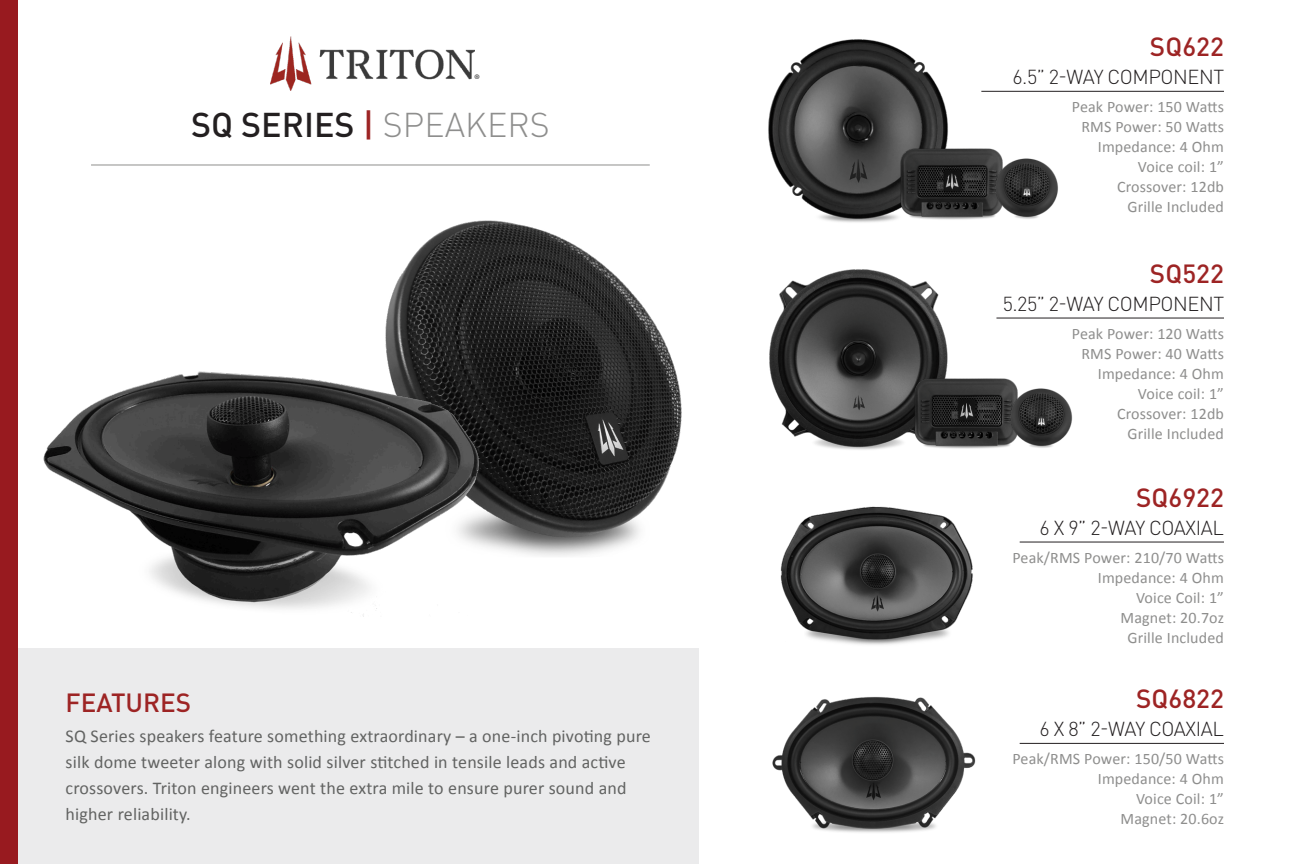
<style>
.page{position:relative;width:1296px;height:864px;background:#fff}
.page>*{position:absolute;margin:0;border:0;box-sizing:border-box;transform-origin:0 0}
.Page_Heading{font:500 34px "DIN Pro";color:#231f20}
.Part_Number_-_Left{font:500 26px "DIN Pro";color:#9d2424}
.Part_Heading_-_Left{font:300 20px "DIN Pro";letter-spacing:-.02em;color:#231f20}
.t1{font:18px/26px "Calibri";letter-spacing:.01em;color:#626362}
.Part_Specs_-_Left{font:16px "Calibri";letter-spacing:.01em;color:#8e8e8d}
.Page_Heading-2{font:14px "Myriad Pro";color:#3e3e3f}
.s1{color:#9d2424}
.s2{font-weight:300;color:#8e8e8d}
</style>
<div class="page">
<hr style="left:996px;top:318px;width:228px;height:1px;background:#231f20">
<hr style="left:981px;top:91px;width:243px;height:1px;background:#231f20">
<img style="left:769px;top:269px;width:179px;height:181px">
<img style="left:768px;top:39px;width:180px;height:184px">
<hr style="left:1020px;top:542px;width:204px;height:1px;background:#231f20">
<hr style="left:1020px;top:743px;width:204px;height:1px;background:#231f20">
<hr style="left:91px;top:164px;width:559px;height:1px;background:#8e8e8d">
<div style="left:14px;top:648px;width:685px;height:216px;background:#ebebec"></div>
<img style="left:780px;top:506px;width:193px;height:139px">
<img style="left:772px;top:696px;width:204px;height:137px">
<img style="left:385px;top:220px;width:297px;height:336px">
<img style="left:43px;top:369px;width:445px;height:248px">
<img style="left:914px;top:376px;width:103px;height:74px">
<img style="left:899px;top:147px;width:103px;height:73px">
<img style="left:1008px;top:387px;width:65px;height:63px">
<img style="left:993px;top:158px;width:65px;height:62px">
<div style="left:0;top:0;width:18px;height:864px;background:#981a1f"></div>
<img style="left:270px;top:36px;width:204px;height:55px">
<p class="Page_Heading-2" style="left:474px;top:71px;width:7px">®</p>
<p class="Page_Heading" style="left:191px;top:99px;width:360px">SQ SERIES <span class="s1">|</span> <span class="s2">SPEAKERS</span></p>
<p class="Part_Number_-_Left" style="left:66px;top:682px;width:127px">FEATURES</p>
<p class="t1" style="left:66px;top:722px;width:587px">SQ Series speakers feature something extraordinary – a one-inch pivoting pure silk dome tweeter along with solid silver stitched in tensile leads and active crossovers. Triton engineers went the extra mile to ensure purer sound and higher reliability.</p>
<p class="Part_Number_-_Left" style="left:1150px;top:26px;width:76px">SQ622</p>
<p class="Part_Heading_-_Left" style="left:1013px;top:62px;width:213px">6.5” 2-WAY COMPONENT</p>
<p class="Part_Specs_-_Left" style="left:1072px;top:97px;width:154px">Peak Power: 150 Watts</p>
<p class="Part_Specs_-_Left" style="left:1081px;top:117px;width:144px">RMS Power: 50 Watts</p>
<p class="Part_Specs_-_Left" style="left:1098px;top:137px;width:128px">Impedance: 4 Ohm</p>
<p class="Part_Specs_-_Left" style="left:1138px;top:157px;width:88px">Voice coil: 1”</p>
<p class="Part_Specs_-_Left" style="left:1117px;top:177px;width:108px">Crossover: 12db</p>
<p class="Part_Specs_-_Left" style="left:1127px;top:197px;width:98px">Grille Included</p>
<p class="Part_Number_-_Left" style="left:1150px;top:253px;width:76px">SQ522</p>
<p class="Part_Heading_-_Left" style="left:1003px;top:288px;width:223px">5.25” 2-WAY COMPONENT</p>
<p class="Part_Specs_-_Left" style="left:1072px;top:323px;width:154px">Peak Power: 120 Watts</p>
<p class="Part_Specs_-_Left" style="left:1081px;top:343px;width:144px">RMS Power: 40 Watts</p>
<p class="Part_Specs_-_Left" style="left:1098px;top:363px;width:128px">Impedance: 4 Ohm</p>
<p class="Part_Specs_-_Left" style="left:1138px;top:383px;width:88px">Voice coil: 1”</p>
<p class="Part_Specs_-_Left" style="left:1117px;top:403px;width:108px">Crossover: 12db</p>
<p class="Part_Specs_-_Left" style="left:1127px;top:423px;width:98px">Grille Included</p>
<p class="Part_Number_-_Left" style="left:1136px;top:477px;width:89px">SQ6922</p>
<p class="Part_Heading_-_Left" style="left:1040px;top:512px;width:186px">6 X 9” 2-WAY COAXIAL</p>
<p class="Part_Specs_-_Left" style="left:1012px;top:547px;width:213px">Peak/RMS Power: 210/70 Watts</p>
<p class="Part_Specs_-_Left" style="left:1098px;top:567px;width:128px">Impedance: 4 Ohm</p>
<p class="Part_Specs_-_Left" style="left:1136px;top:587px;width:89px">Voice Coil: 1”</p>
<p class="Part_Specs_-_Left" style="left:1121px;top:607px;width:105px">Magnet: 20.7oz</p>
<p class="Part_Specs_-_Left" style="left:1127px;top:627px;width:98px">Grille Included</p>
<p class="Part_Number_-_Left" style="left:1136px;top:678px;width:89px">SQ6822</p>
<p class="Part_Heading_-_Left" style="left:1040px;top:714px;width:186px">6 X 8” 2-WAY COAXIAL</p>
<p class="Part_Specs_-_Left" style="left:1012px;top:749px;width:213px">Peak/RMS Power: 150/50 Watts</p>
<p class="Part_Specs_-_Left" style="left:1098px;top:769px;width:128px">Impedance: 4 Ohm</p>
<p class="Part_Specs_-_Left" style="left:1136px;top:789px;width:89px">Voice Coil: 1”</p>
<p class="Part_Specs_-_Left" style="left:1121px;top:809px;width:105px">Magnet: 20.6oz</p>
</div>
